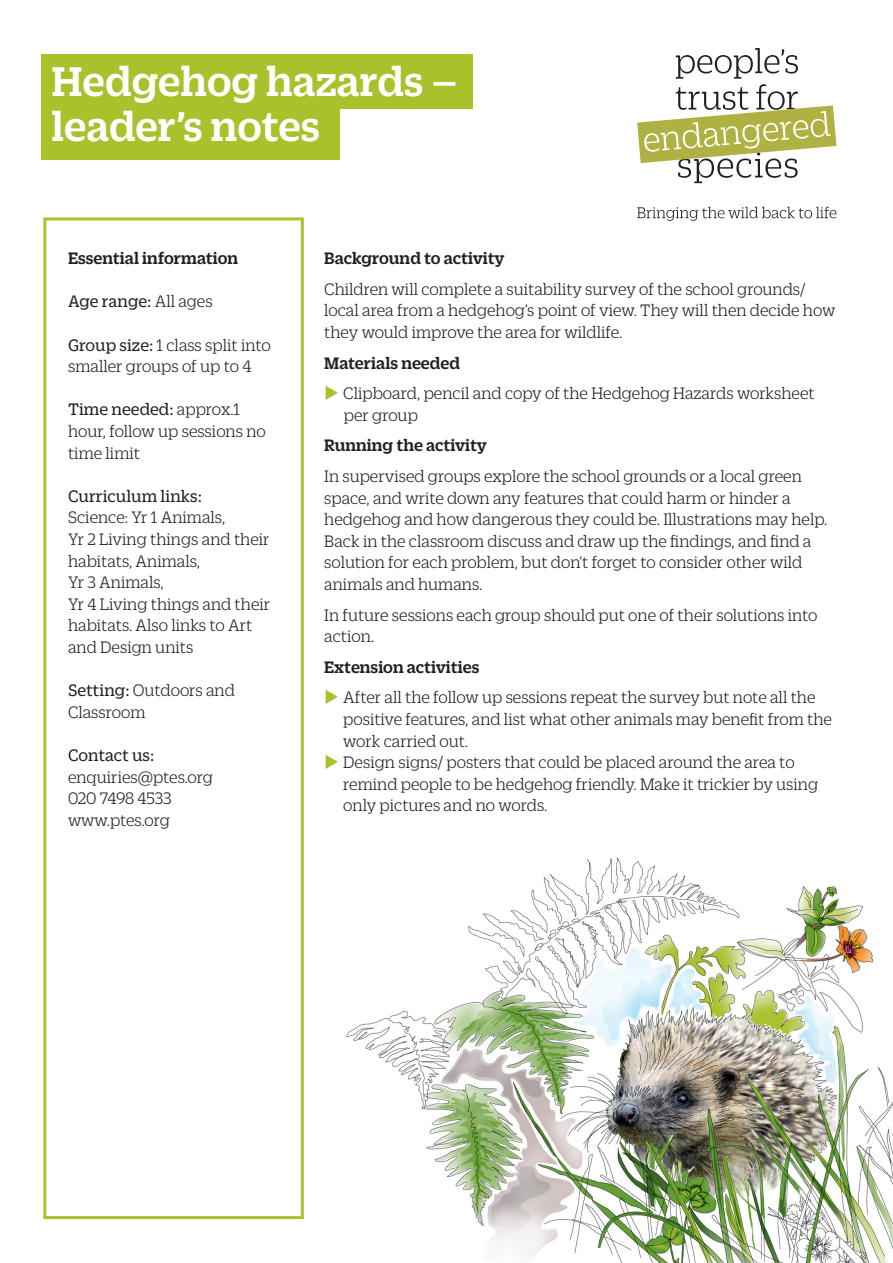
<style>
.page{position:relative;width:893px;height:1263px;background:#fff}
.page>*{position:absolute;margin:0;border:0;box-sizing:border-box;transform-origin:0 0}
.t1{font:500 45px/45px "Duplicate Slab";color:#fff}
.t2{font:300 18px/21.6px "Duplicate Slab";color:#231f20}
.t3{font:500 18px "Duplicate Slab";color:#231f20}
.t4{font:18px "Duplicate Slab";color:#231f20}
.s1{font-weight:300}
.s2{font-weight:400}
.s3{font-family:"Sharp Sans No 1";font-weight:400;font-size:16.5px;color:#aac12c}
</style>
<div class="page">
<svg style="left:637px;top:48px;width:199px;height:135px"></svg>
<svg style="left:637px;top:207px;width:199px;height:14px"></svg>
<img style="left:346px;top:857px;width:547px;height:406px">
<div style="left:43px;top:217px;width:261px;height:1002px;border:3px solid #aac12c"></div>
<div style="left:41px;top:55px;width:432px;height:54px;background:#aac12c"></div>
<div style="left:41px;top:106px;width:299px;height:54px;background:#aac12c"></div>
<p class="t1" style="left:52px;top:56px;width:407px">Hedgehog hazards – leader’s notes</p>
<p class="t3" style="left:68px;top:246px;width:172px">Essential information</p>
<p class="t4" style="left:68px;top:290px;width:146px">Age range: <span class="s1">All ages</span></p>
<p class="t2" style="left:68px;top:333px;width:204px"><span class="s2">Group size:</span> 1 class split into smaller groups of up to 4</p>
<p class="t2" style="left:68px;top:398px;width:199px"><span class="s2">Time needed:</span> approx.1 hour, follow up sessions no time limit</p>
<p class="t4" style="left:68px;top:484px;width:135px">Curriculum links:</p>
<p class="t2" style="left:68px;top:506px;width:159px">Science: Yr 1 Animals,</p>
<p class="t2" style="left:68px;top:527px;width:203px">Yr 2 Living things and their habitats, Animals,</p>
<p class="t2" style="left:68px;top:571px;width:97px">Yr 3 Animals,</p>
<p class="t2" style="left:68px;top:592px;width:204px">Yr 4 Living things and their habitats. Also links to Art and Design units</p>
<p class="t2" style="left:68px;top:679px;width:168px"><span class="s2">Setting:</span> Outdoors and<br>Classroom</p>
<p class="t4" style="left:68px;top:743px;width:88px">Contact us:</p>
<p class="t2" style="left:68px;top:765px;width:146px">enquiries@ptes.org</p>
<p class="t2" style="left:68px;top:787px;width:105px">020 7498 4533</p>
<p class="t2" style="left:68px;top:808px;width:103px">www.ptes.org</p>
<p class="t3" style="left:324px;top:246px;width:182px">Background to activity</p>
<p class="t2" style="left:324px;top:277px;width:513px">Children will complete a suitability survey of the school grounds/ local area from a hedgehog’s point of view. They will then decide how they would improve the area for wildlife.</p>
<p class="t3" style="left:324px;top:351px;width:137px">Materials needed</p>
<p class="t2" style="left:344px;top:382px;width:472px;text-indent:-20px"><span class="s3">►</span> Clipboard, pencil and copy of the Hedgehog Hazards worksheet per group</p>
<p class="t3" style="left:324px;top:433px;width:164px">Running the activity</p>
<p class="t2" style="left:324px;top:464px;width:505px">In supervised groups explore the school grounds or a local green space, and write down any features that could harm or hinder a hedgehog and how dangerous they could be. Illustrations may help.<br>Back in the classroom discuss and draw up the findings, and find a solution for each problem, but don’t forget to consider other wild animals and humans.</p>
<p class="t2" style="left:324px;top:603px;width:495px">In future sessions each group should put one of their solutions into action.</p>
<p class="t3" style="left:324px;top:655px;width:157px">Extension activities</p>
<p class="t2" style="left:343px;top:686px;width:490px;text-indent:-19px"><span class="s3">►</span> After all the follow up sessions repeat the survey but note all the positive features, and list what other animals may benefit from the work carried out.</p>
<p class="t2" style="left:343px;top:751px;width:476px;text-indent:-19px"><span class="s3">►</span> Design signs/ posters that could be placed around the area to remind people to be hedgehog friendly. Make it trickier by using only pictures and no words.</p>
</div>
